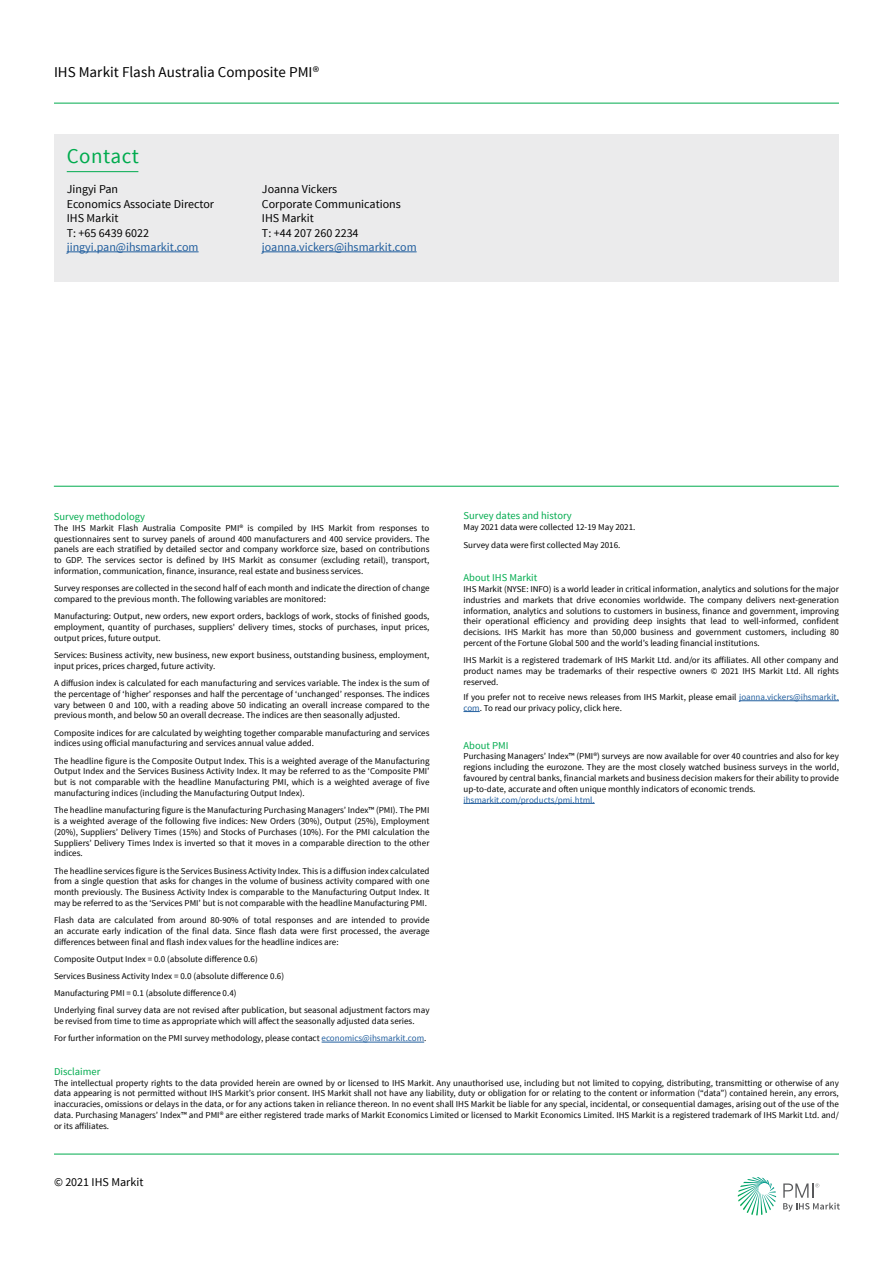
<style>
.page{position:relative;width:893px;height:1263px;background:#fff}
.page>*{position:absolute;margin:0;border:0;box-sizing:border-box;transform-origin:0 0}
.t1{font:21px "Source Sans Pro";letter-spacing:.025em;color:#00ab4e}
.t2{font:15px "Source Sans Pro";color:#000}
.t3{font:12px/14.4px "Source Sans Pro";color:#000}
.t4{font:12px "Source Sans Pro";color:#215e9e}
.t5{font:10.5px "Source Sans Pro";color:#00ab4e}
.t6{font:9px/10.8px "Source Sans Pro";color:#000;text-align:justify}
.t7{font:9px "Source Sans Pro";color:#215e9e}
.s1{color:#215e9e}
</style>
<div class="page">
<hr style="left:54px;top:103px;width:785px;height:1px;background:#00ab4e">
<hr style="left:54px;top:1154px;width:785px;height:1px;background:#00ab4e">
<svg style="left:738px;top:1177px;width:38px;height:38px"></svg>
<svg style="left:783px;top:1183px;width:57px;height:28px"></svg>
<hr style="left:54px;top:486px;width:785px;height:1px;background:#00ab4e">
<hr style="left:322px;top:1042px;width:102px;height:1px;background:#215e9e">
<hr style="left:739px;top:700px;width:100px;height:1px;background:#215e9e">
<svg style="left:463px;top:711px;width:17px;height:1px"></svg>
<div style="left:54px;top:184px;width:785px;height:98px;background:#ebebec"></div>
<hr style="left:67px;top:252px;width:132px;height:1px;background:#215e9e">
<hr style="left:262px;top:252px;width:155px;height:1px;background:#215e9e">
<div style="left:54px;top:134px;width:785px;height:50px;background:#ebebec"></div>
<hr style="left:67px;top:171px;width:71px;height:1px;background:#00ab4e">
<hr style="left:463px;top:803px;width:132px;height:1px;background:#215e9e">
<h2 class="t2" style="left:54px;top:63px;width:267px">IHS Markit Flash Australia Composite PMI®</h2>
<h1 class="t1" style="left:67px;top:143px;width:74px">Contact</h1>
<h3 class="t3" style="left:67px;top:182px;width:149px">Jingyi Pan<br>Economics Associate Director<br>IHS Markit<br>T: +65 6439 6022</h3>
<h3 class="t4" style="left:67px;top:239px;width:133px">jingyi.pan@ihsmarkit.com</h3>
<h3 class="t3" style="left:262px;top:182px;width:140px">Joanna Vickers<br>Corporate Communications<br>IHS Markit<br>T: +44 207 260 2234</h3>
<h3 class="t4" style="left:262px;top:239px;width:156px">joanna.vickers@ihsmarkit.com</h3>
<p class="t5" style="left:54px;top:510px;width:93px">Survey methodology</p>
<p class="t5" style="left:463px;top:509px;width:110px">Survey dates and history</p>
<p class="t6" style="left:463px;top:519px;width:173px;line-height:17.2px">May 2021 data were collected 12-19 May 2021.<br>Survey data were first collected May 2016.</p>
<p class="t6" style="left:54px;top:523px;width:377px">The IHS Markit Flash Australia Composite PMI® is compiled by IHS Markit from responses to questionnaires sent to survey panels of around 400 manufacturers and 400 service providers. The panels are each stratified by detailed sector and company workforce size, based on contributions to GDP. The services sector is defined by IHS Markit as consumer (excluding retail), transport, information, communication, finance, insurance, real estate and business services.</p>
<p class="t6" style="left:54px;top:583px;width:377px">Survey responses are collected in the second half of each month and indicate the direction of change compared to the previous month. The following variables are monitored:</p>
<p class="t6" style="left:54px;top:611px;width:377px">Manufacturing: Output, new orders, new export orders, backlogs of work, stocks of finished goods, employment, quantity of purchases, suppliers' delivery times, stocks of purchases, input prices, output prices, future output.</p>
<p class="t6" style="left:54px;top:650px;width:377px">Services: Business activity, new business, new export business, outstanding business, employment, input prices, prices charged, future activity.</p>
<p class="t6" style="left:54px;top:678px;width:377px">A diffusion index is calculated for each manufacturing and services variable. The index is the sum of the percentage of ‘higher’ responses and half the percentage of ‘unchanged’ responses. The indices vary between 0 and 100, with a reading above 50 indicating an overall increase compared to the previous month, and below 50 an overall decrease. The indices are then seasonally adjusted.</p>
<p class="t6" style="left:54px;top:727px;width:377px">Composite indices for are calculated by weighting together comparable manufacturing and services indices using official manufacturing and services annual value added.</p>
<p class="t6" style="left:54px;top:755px;width:377px">The headline figure is the Composite Output Index. This is a weighted average of the Manufacturing Output Index and the Services Business Activity Index. It may be referred to as the ‘Composite PMI’ but is not comparable with the headline Manufacturing PMI, which is a weighted average of five manufacturing indices (including the Manufacturing Output Index).</p>
<p class="t6" style="left:54px;top:805px;width:377px">The headline manufacturing figure is the Manufacturing Purchasing Managers’ Index™ (PMI). The PMI is a weighted average of the following five indices: New Orders (30%), Output (25%), Employment (20%), Suppliers’ Delivery Times (15%) and Stocks of Purchases (10%). For the PMI calculation the Suppliers’ Delivery Times Index is inverted so that it moves in a comparable direction to the other indices.</p>
<p class="t6" style="left:54px;top:865px;width:377px">The headline services figure is the Services Business Activity Index. This is a diffusion index calculated from a single question that asks for changes in the volume of business activity compared with one month previously. The Business Activity Index is comparable to the Manufacturing Output Index. It may be referred to as the ‘Services PMI’ but is not comparable with the headline Manufacturing PMI.</p>
<p class="t6" style="left:54px;top:915px;width:377px">Flash data are calculated from around 80-90% of total responses and are intended to provide an accurate early indication of the final data. Since flash data were first processed, the average differences between final and flash index values for the headline indices are:</p>
<p class="t6" style="left:54px;top:950px;width:377px;line-height:17.2px;text-align:left">Composite Output Index = 0.0 (absolute difference 0.6)<br>Services Business Activity Index = 0.0 (absolute difference 0.6)<br>Manufacturing PMI = 0.1 (absolute difference 0.4)<br>Underlying final survey data are not revised after publication, but seasonal adjustment factors may</p>
<p class="t6" style="left:54px;top:1013px;width:374px;line-height:17.2px">be revised from time to time as appropriate which will affect the seasonally adjusted data series.<br>For further information on the PMI survey methodology, please contact <span class="s1">economics@ihsmarkit.com</span>.</p>
<p class="t5" style="left:463px;top:571px;width:75px">About IHS Markit</p>
<p class="t6" style="left:463px;top:584px;width:377px">IHS Markit (NYSE: INFO) is a world leader in critical information, analytics and solutions for the major industries and markets that drive economies worldwide. The company delivers next-generation information, analytics and solutions to customers in business, finance and government, improving their operational efficiency and providing deep insights that lead to well-informed, confident decisions. IHS Markit has more than 50,000 business and government customers, including 80 percent of the Fortune Global 500 and the world’s leading financial institutions.</p>
<p class="t6" style="left:463px;top:655px;width:377px">IHS Markit is a registered trademark of IHS Markit Ltd. and/or its affiliates. All other company and product names may be trademarks of their respective owners © 2021 IHS Markit Ltd. All rights reserved.</p>
<p class="t6" style="left:463px;top:692px;width:377px">If you prefer not to receive news releases from IHS Markit, please email <span class="s1">joanna.vickers@ihsmarkit. com</span>. To read our privacy policy, click here.</p>
<p class="t5" style="left:463px;top:738px;width:47px">About PMI</p>
<p class="t6" style="left:463px;top:751px;width:377px">Purchasing Managers’ Index™ (PMI®) surveys are now available for over 40 countries and also for key regions including the eurozone. They are the most closely watched business surveys in the world, favoured by central banks, financial markets and business decision makers for their ability to provide up-to-date, accurate and often unique monthly indicators of economic trends.</p>
<p class="t7" style="left:463px;top:794px;width:133px">ihsmarkit.com/products/pmi.html.</p>
<p class="t5" style="left:54px;top:1065px;width:48px">Disclaimer</p>
<p class="t6" style="left:54px;top:1077px;width:786px">The intellectual property rights to the data provided herein are owned by or licensed to IHS Markit. Any unauthorised use, including but not limited to copying, distributing, transmitting or otherwise of any data appearing is not permitted without IHS Markit’s prior consent. IHS Markit shall not have any liability, duty or obligation for or relating to the content or information (“data”) contained herein, any errors, inaccuracies, omissions or delays in the data, or for any actions taken in reliance thereon. In no event shall IHS Markit be liable for any special, incidental, or consequential damages, arising out of the use of the data. Purchasing Managers’ Index™ and PMI® are either registered trade marks of Markit Economics Limited or licensed to Markit Economics Limited. IHS Markit is a registered trademark of IHS Markit Ltd. and/ or its affiliates.</p>
<h3 class="t3" style="left:54px;top:1175px;width:91px">© 2021 IHS Markit</h3>
</div>
